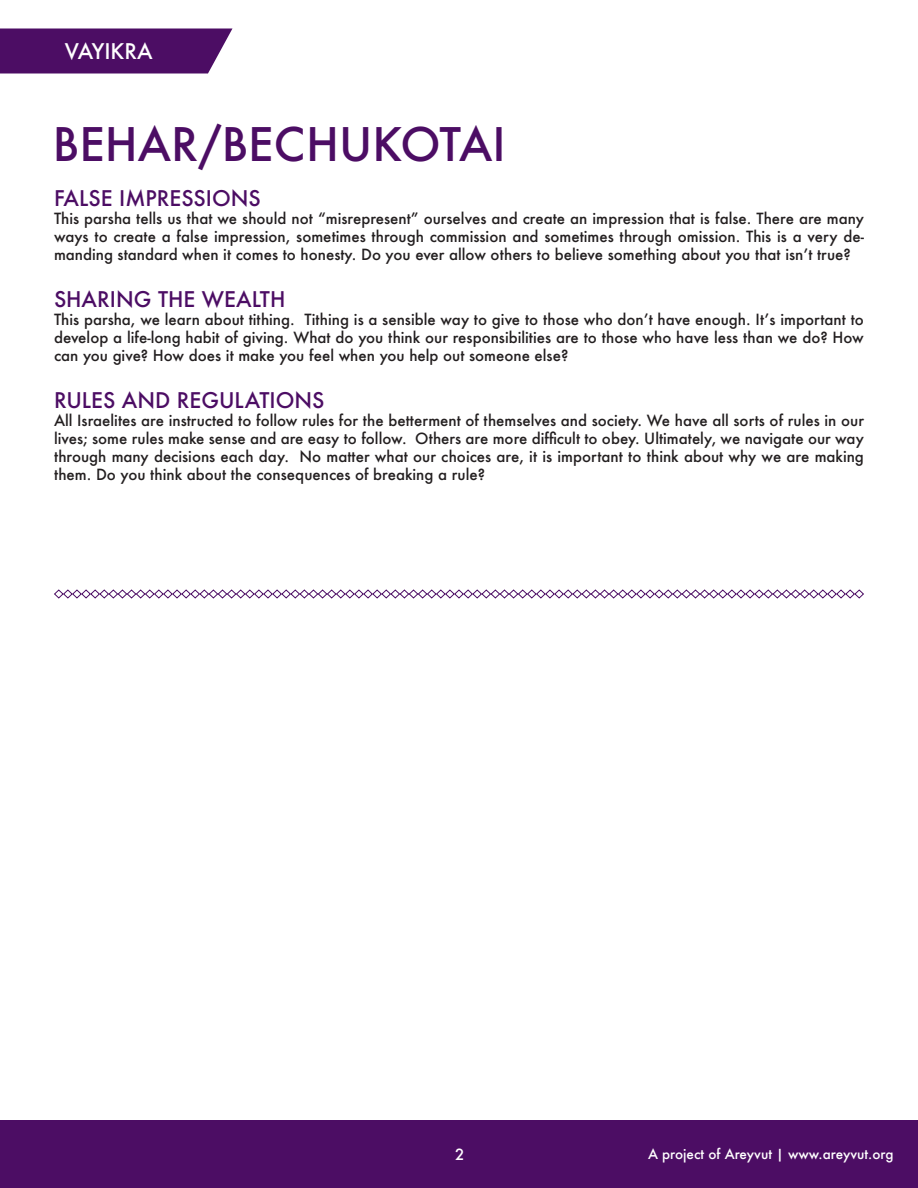
<style>
.page{position:relative;width:918px;height:1188px;background:#fff}
.page>*{position:absolute;margin:0;border:0;box-sizing:border-box;transform-origin:0 0}
.t1{font:500 45px "Futura";color:#4c0d64}
.t2{font:500 21px "Futura";color:#4c0d64}
.t3{font:500 21px "Futura";color:#fff}
.t4{font:500 15px/18px "Futura";color:#231f20;text-align:justify}
.t5{font:500 15px "Futura";color:#fff}
.t6{font:500 13.5px "Futura";color:#fff}
</style>
<div class="page">
<svg style="left:0;top:28px;width:232px;height:46px;background:#581d6e"></svg>
<svg style="left:54px;top:589px;width:810px;height:10px"></svg>
<div style="left:0;top:1120px;width:918px;height:68px;background:#4c0d64"></div>
<h2 class="t3" style="left:65px;top:37px;width:89px">VAYIKRA</h2>
<p class="t1" style="left:53px;top:113px;width:454px">BEHAR/BECHUKOTAI</p>
<p class="t2" style="left:54px;top:184px;width:208px">FALSE IMPRESSIONS</p>
<p class="t4" style="left:54px;top:209px;width:812px">This parsha tells us that we should not “misrepresent” ourselves and create an impression that is false. There are many ways to create a false impression, sometimes through commission and sometimes through omission. This is a very de&shy;manding standard when it comes to honesty. Do you ever allow others to believe something about you that isn’t true?</p>
<p class="t2" style="left:54px;top:285px;width:233px">SHARING THE WEALTH</p>
<p class="t4" style="left:54px;top:310px;width:811px">This parsha, we learn about tithing. Tithing is a sensible way to give to those who don’t have enough. It’s important to develop a life-long habit of giving. What do you think our responsibilities are to those who have less than we do? How can you give? How does it make you feel when you help out someone else?</p>
<p class="t2" style="left:54px;top:385px;width:272px">RULES AND REGULATIONS</p>
<p class="t4" style="left:54px;top:411px;width:811px">All Israelites are instructed to follow rules for the betterment of themselves and society. We have all sorts of rules in our lives; some rules make sense and are easy to follow. Others are more difficult to obey. Ultimately, we navigate our way through many decisions each day. No matter what our choices are, it is important to think about why we are making them. Do you think about the consequences of breaking a rule?</p>
<p class="t5" style="left:455px;top:1144px;width:11px">2</p>
<p class="t6" style="left:648px;top:1144px;width:247px">A project of Areyvut | www.areyvut.org</p>
</div>
